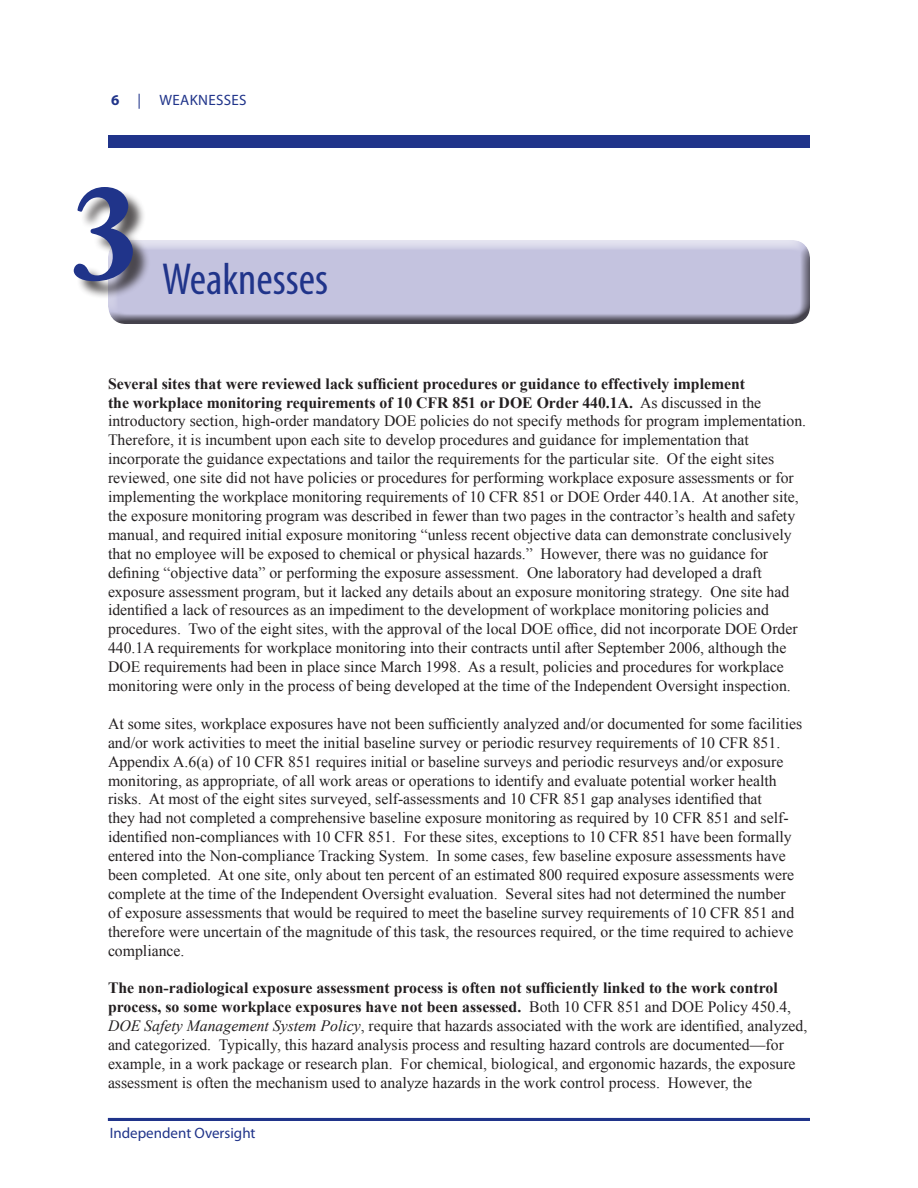
<style>
.page{position:relative;width:918px;height:1188px;background:#fff}
.page>*{position:absolute;margin:0;border:0;box-sizing:border-box;transform-origin:0 0}
.t1{font:700 135px "Adobe Caslon Pro";color:#20348a}
.t2{font:condensed 45px "Myriad Pro";color:#20348a}
.t3{font:15.75px/18.9px "Times New Roman";color:#231f20}
.t4{font:15px "Myriad Pro";letter-spacing:.015em;color:#20348a}
.s1{font-weight:700}
.s2{font-style:italic}
</style>
<div class="page">
<hr style="left:108px;top:1118px;width:702px;height:3px;background:#20348a">
<div style="left:106px;top:240px;width:706px;height:86px;background:#231f20;opacity:.75"></div>
<div style="left:76px;top:189px;width:317px;height:261px;background:#231f20;opacity:.75"></div>
<div style="left:108px;top:135px;width:702px;height:13px;background:#20348a"></div>
<p class="t4" style="left:111px;top:90px;width:137px"><span class="s1">6</span> | weaknesses</p>
<h1 class="t1" style="left:70px;top:154px;width:69px">3</h1>
<h2 class="t2" style="left:162px;top:252px;width:168px">Weaknesses</h2>
<p class="t3" style="left:108px;top:374px;width:700px"><span class="s1">Several sites that were reviewed lack sufficient procedures or guidance to effectively implement<br>the workplace monitoring requirements of 10 CFR 851 or DOE Order 440.1A.</span> As discussed in the introductory section, high-order mandatory DOE policies do not specify methods for program implementation.<br>Therefore, it is incumbent upon each site to develop procedures and guidance for implementation that incorporate the guidance expectations and tailor the requirements for the particular site. Of the eight sites reviewed, one site did not have policies or procedures for performing workplace exposure assessments or for implementing the workplace monitoring requirements of 10 CFR 851 or DOE Order 440.1A. At another site, the exposure monitoring program was described in fewer than two pages in the contractor’s health and safety manual, and required initial exposure monitoring “unless recent objective data can demonstrate conclusively that no employee will be exposed to chemical or physical hazards.” However, there was no guidance for defining “objective data” or performing the exposure assessment. One laboratory had developed a draft exposure assessment program, but it lacked any details about an exposure monitoring strategy. One site had identified a lack of resources as an impediment to the development of workplace monitoring policies and procedures. Two of the eight sites, with the approval of the local DOE office, did not incorporate DOE Order 440.1A requirements for workplace monitoring into their contracts until after September 2006, although the DOE requirements had been in place since March 1998. As a result, policies and procedures for workplace monitoring were only in the process of being developed at the time of the Independent Oversight inspection.</p>
<p class="t3" style="left:108px;top:714px;width:696px">At some sites, workplace exposures have not been sufficiently analyzed and/or documented for some facilities and/or work activities to meet the initial baseline survey or periodic resurvey requirements of 10 CFR 851.<br>Appendix A.6(a) of 10 CFR 851 requires initial or baseline surveys and periodic resurveys and/or exposure monitoring, as appropriate, of all work areas or operations to identify and evaluate potential worker health risks. At most of the eight sites surveyed, self-assessments and 10 CFR 851 gap analyses identified that<br>they had not completed a comprehensive baseline exposure monitoring as required by 10 CFR 851 and self&shy;identified non-compliances with 10 CFR 851. For these sites, exceptions to 10 CFR 851 have been formally entered into the Non-compliance Tracking System. In some cases, few baseline exposure assessments have been completed. At one site, only about ten percent of an estimated 800 required exposure assessments were complete at the time of the Independent Oversight evaluation. Several sites had not determined the number of exposure assessments that would be required to meet the baseline survey requirements of 10 CFR 851 and therefore were uncertain of the magnitude of this task, the resources required, or the time required to achieve compliance.</p>
<p class="t3" style="left:108px;top:979px;width:701px"><span class="s1">The non-radiological exposure assessment process is often not sufficiently linked to the work control process, so some workplace exposures have not been assessed.</span> Both 10 CFR 851 and DOE Policy 450.4, <span class="s2">DOE Safety Management System Policy</span>, require that hazards associated with the work are identified, analyzed, and categorized. Typically, this hazard analysis process and resulting hazard controls are documented—for example, in a work package or research plan. For chemical, biological, and ergonomic hazards, the exposure assessment is often the mechanism used to analyze hazards in the work control process. However, the</p>
<p class="t4" style="left:110px;top:1124px;width:147px">Independent Oversight</p>
</div>
